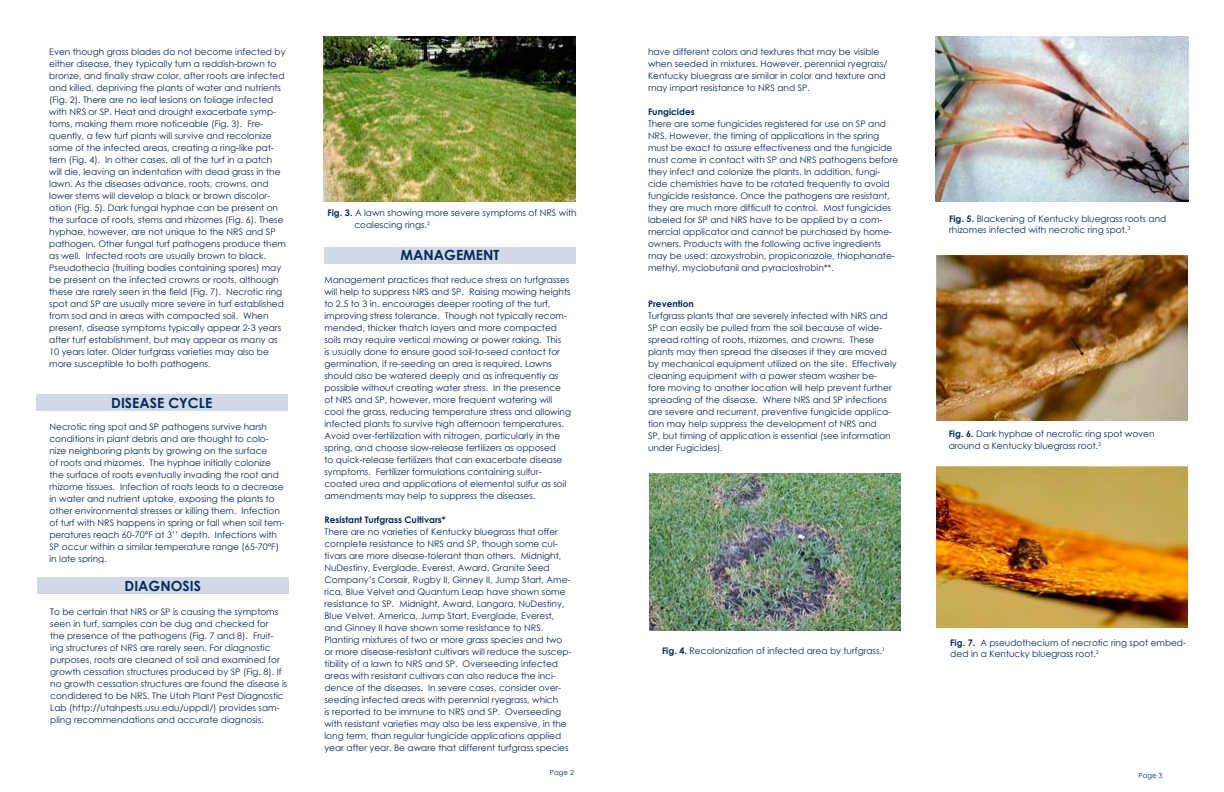
<style>
.page{position:relative;width:1224px;height:792px;background:#fff}
.page>*{position:absolute;margin:0;border:0;box-sizing:border-box;transform-origin:0 0}
.t1{font:700 14px "Century Gothic";color:#002b5c}
.t2{font:9px/12px "Century Gothic";color:#002b5c}
.t3{font:700 9px "Century Gothic";color:#002b5c}
.t4{font:7px "Century Gothic";color:#002b5c}
.s1{color:#000}
.s2{font-weight:700}
</style>
<div class="page">
<div style="left:324px;top:247px;width:252px;height:17px;background:#d3d8e6"></div>
<div style="left:36px;top:394px;width:252px;height:17px;background:#d3d8e6"></div>
<div style="left:37px;top:577px;width:252px;height:17px;background:#d3d8e6"></div>
<img style="left:324px;top:36px;width:252px;height:165px">
<img style="left:649px;top:474px;width:251px;height:156px">
<img style="left:936px;top:37px;width:252px;height:164px">
<img style="left:936px;top:255px;width:252px;height:165px">
<img style="left:937px;top:467px;width:250px;height:161px">
<p class="t2" style="left:49px;top:45px;width:238px">Even though grass blades do not become infected by either disease, they typically turn a reddish-brown to bronze, and finally straw color, after roots are infected and killed, depriving the plants of water and nutrients (Fig. 2). There are no leaf lesions on foliage infected with NRS or SP. Heat and drought exacerbate symp&shy;toms, making them more noticeable (Fig. 3). Fre&shy;quently, a few turf plants will survive and recolonize some of the infected areas, creating a ring-like pat&shy;tern (Fig. 4). In other cases, all of the turf in a patch will die, leaving an indentation with dead grass in the lawn. As the diseases advance, roots, crowns, and lower stems will develop a black or brown discolor&shy;ation (Fig. 5). Dark fungal hyphae can be present on the surface of roots, stems and rhizomes (Fig. 6). These hyphae, however, are not unique to the NRS and SP pathogen. Other fungal turf pathogens produce them as well. Infected roots are usually brown to black.<br>Pseudothecia (fruiting bodies containing spores) may be present on the infected crowns or roots, although these are rarely seen in the field (Fig. 7). Necrotic ring spot and SP are usually more severe in turf established from sod and in areas with compacted soil. When present, disease symptoms typically appear 2-3 years after turf establishment, but may appear as many as 10 years later. Older turfgrass varieties may also be more susceptible to both pathogens.</p>
<h1 class="t1" style="left:111px;top:392px;width:95px">Disease cycle</h1>
<p class="t2" style="left:50px;top:420px;width:237px">Necrotic ring spot and SP pathogens survive harsh conditions in plant debris and are thought to colo&shy;nize neighboring plants by growing on the surface<br>of roots and rhizomes. The hyphae initially colonize the surface of roots eventually invading the root and rhizome tissues. Infection of roots leads to a decrease in water and nutrient uptake, exposing the plants to other environmental stresses or killing them. Infection of turf with NRS happens in spring or fall when soil tem&shy;peratures reach 60-70°F at 3’’ depth. Infections with SP occur within a similar temperature range (65-70°F) in late spring.</p>
<h1 class="t1" style="left:125px;top:575px;width:78px">DIAGNOSIS</h1>
<p class="t2" style="left:50px;top:606px;width:239px"><span class="s1">T</span>o be certain that NRS or SP is causing the symptoms seen in turf, samples can be dug and checked for<br>the presence of the pathogens (Fig. 7 and 8). Fruit&shy;ing structures of NRS are rarely seen. For diagnostic purposes, roots are cleaned of soil and examined for growth cessation structures produced by SP (Fig. 8). If no growth cessation structures are found the disease is condidered to be NRS. The Utah Plant Pest Diagnostic Lab (http://utahpests.usu.edu/uppdl/) provides sam&shy;pling recommendations and accurate diagnosis.</p>
<p class="t2" style="left:354px;top:206px;width:224px;text-indent:-27px"><span class="s2">Fig. 3.</span> A lawn showing more severe symptoms of NRS with coalescing rings.<sup>2</sup></p>
<h1 class="t1" style="left:401px;top:245px;width:84px">Management</h1>
<p class="t2" style="left:324px;top:274px;width:248px">Management practices that reduce stress on turfgrasses will help to suppress NRS and SP. Raising mowing heights to 2.5 to 3 in. encourages deeper rooting of the turf, improving stress tolerance. Though not typically recom&shy;mended, thicker thatch layers and more compacted soils may require vertical mowing or power raking. This<br>is usually done to ensure good soil-to-seed contact for germination, if re-seeding an area is required. Lawns should also be watered deeply and as infrequently as possible without creating water stress. In the presence of NRS and SP, however, more frequent watering will cool the grass, reducing temperature stress and allowing infected plants to survive high afternoon temperatures.<br>Avoid over-fertilization with nitrogen, particularly in the spring, and choose slow-release fertilizers as opposed<br>to quick-release fertilizers that can exacerbate disease symptoms. Fertilizer formulations containing sulfur&shy;coated urea and applications of elemental sulfur as soil amendments may help to suppress the diseases.</p>
<p class="t3" style="left:324px;top:513px;width:123px">Resistant Turfgrass Cultivars*</p>
<p class="t2" style="left:324px;top:526px;width:249px">There are no varieties of Kentucky bluegrass that offer complete resistance to NRS and SP, though some cul&shy;tivars are more disease-tolerant than others. Midnight, NuDestiny, Everglade, Everest, Award, Granite Seed Company’s Corsair, Rugby II, Ginney II, Jump Start, Ame&shy;rica, Blue Velvet and Quantum Leap have shown some resistance to SP. Midnight, Award, Langara, NuDestiny, Blue Velvet, America, Jump Start, Everglade, Everest, and Ginney II have shown some resistance to NRS.<br>Planting mixtures of two or more grass species and two or more disease-resistant cultivars will reduce the suscep&shy;tibility of a lawn to NRS and SP. Overseeding infected areas with resistant cultivars can also reduce the inci&shy;dence of the diseases. In severe cases, consider over&shy;seeding infected areas with perennial ryegrass, which<br>is reported to be immune to NRS and SP. Overseeding with resistant varieties may also be less expensive, in the long term, than regular fungicide applications applied year after year. Be aware that different turfgrass species</p>
<p class="t4" style="left:550px;top:768px;width:26px">Page 2</p>
<p class="t2" style="left:648px;top:46px;width:241px">have different colors and textures that may be visible when seeded in mixtures. However, perennial ryegrass/ Kentucky bluegrass are similar in color and texture and may impart resistance to NRS and SP.</p>
<p class="t3" style="left:648px;top:105px;width:48px">Fungicides</p>
<p class="t2" style="left:648px;top:118px;width:252px">There are some fungicides registered for use on SP and NRS. However, the timing of applications in the spring must be exact to assure effectiveness and the fungicide must come in contact with SP and NRS pathogens before they infect and colonize the plants. In addition, fungi&shy;cide chemistries have to be rotated frequently to avoid fungicide resistance. Once the pathogens are resistant, they are much more difficult to control. Most fungicides labeled for SP and NRS have to be applied by a com&shy;mercial applicator and cannot be purchased by home&shy;owners. Products with the following active ingredients may be used: azoxystrobin, propiconazole, thiophanate&shy;methyl, myclobutanil and pyraclostrobin**.</p>
<p class="t3" style="left:648px;top:297px;width:47px">Prevention</p>
<p class="t2" style="left:648px;top:310px;width:250px">Turfgrass plants that are severely infected with NRS and SP can easily be pulled from the soil because of wide&shy;spread rotting of roots, rhizomes, and crowns. These plants may then spread the diseases if they are moved by mechanical equipment utilized on the site. Effectively cleaning equipment with a power steam washer be&shy;fore moving to another location will help prevent further spreading of the disease. Where NRS and SP infections are severe and recurrent, preventive fungicide applica&shy;tion may help suppress the development of NRS and<br>SP, but timing of application is essential (see information under Fugicides).</p>
<p class="t2" style="left:949px;top:213px;width:219px;line-height:10.8px"><span class="s2">Fig. 5.</span> Blackening of Kentucky bluegrass roots and rhizomes infected with necrotic ring spot.<sup>3</sup></p>
<p class="t2" style="left:949px;top:428px;width:207px"><span class="s2">Fig. 6.</span> Dark hyphae of necrotic ring spot woven around a Kentucky bluegrass root.<sup>2</sup></p>
<p class="t2" style="left:662px;top:645px;width:224px"><span class="s2">Fig. 4.</span> Recolonization of infected area by turfgrass.<sup>1</sup></p>
<p class="t2" style="left:950px;top:637px;width:237px;line-height:10.8px"><span class="s2">Fig. 7.</span> A pseudothecium of necrotic ring spot embed&shy;ded in a Kentucky bluegrass root.<sup>2</sup></p>
<p class="t4" style="left:1139px;top:771px;width:26px">Page 3</p>
</div>
